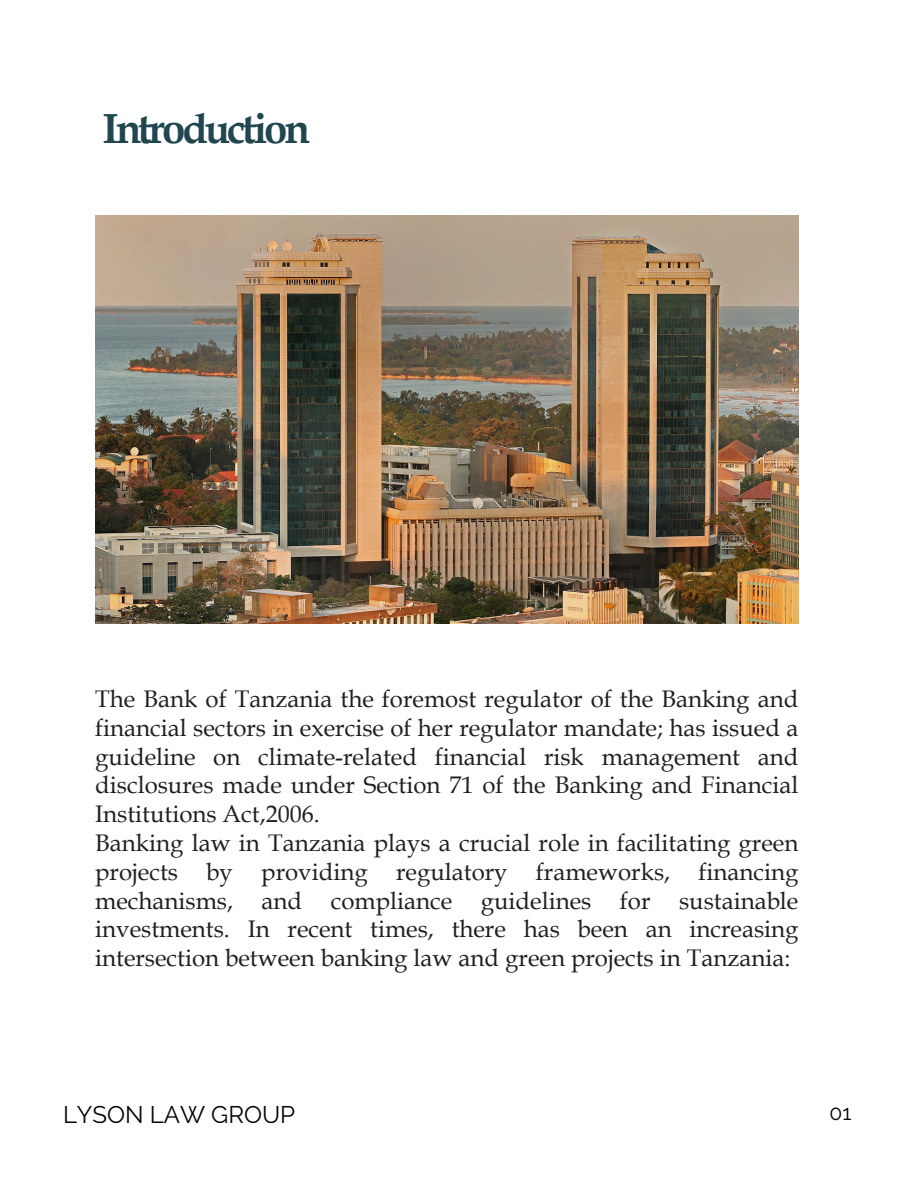
<style>
.page{position:relative;width:918px;height:1188px;background:#fff}
.page>*{position:absolute;margin:0;border:0;box-sizing:border-box;transform-origin:0 0}
.t1{font:700 42px "Book Antiqua";letter-spacing:-.075em;color:#21464f}
.t2{font:24px/28.8px "Book Antiqua";color:#231f20}
.t3{font:24px "Raleway";color:#040503}
.t4{font:21px "Raleway";color:#040503}
</style>
<div class="page">
<img style="left:95px;top:216px;width:703px;height:407px">
<h1 class="t1" style="left:103px;top:100px;width:209px">Introduction</h1>
<p class="t2" style="left:95px;top:684px;width:705px">The Bank of Tanzania the foremost regulator of the Banking and financial sectors in exercise of her regulator mandate; has issued a guideline on climate-related financial risk management and disclosures made under Section 71 of the Banking and Financial Institutions Act,2006.<br>Banking law in Tanzania plays a crucial role in facilitating green projects by providing regulatory frameworks, financing mechanisms, and compliance guidelines for sustainable investments. In recent times, there has been an increasing intersection between banking law and green projects in Tanzania:</p>
<p class="t3" style="left:63px;top:1101px;width:234px">LYSON LAW GROUP</p>
<p class="t4" style="left:830px;top:1101px;width:23px">01</p>
</div>
